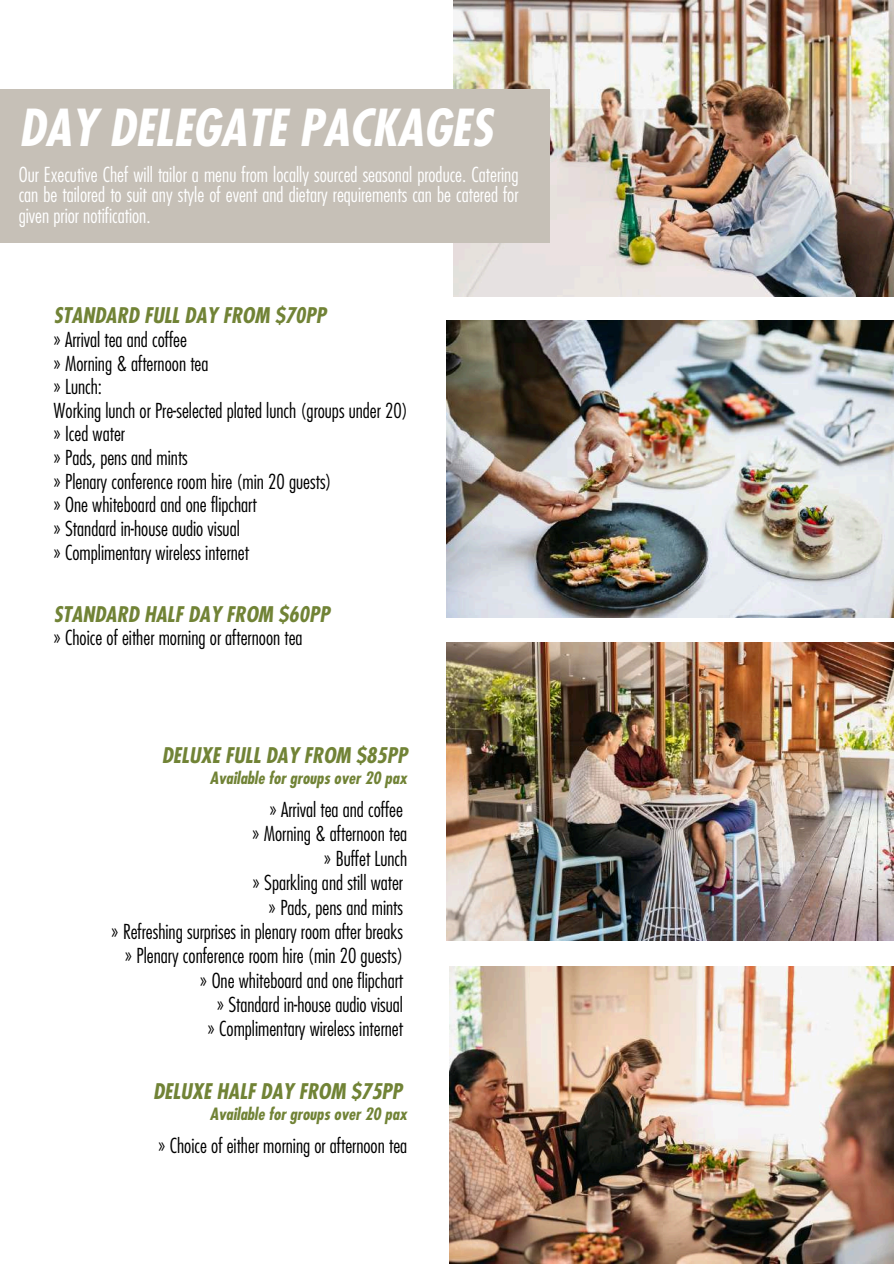
<style>
.page{position:relative;width:894px;height:1264px;background:#fff}
.page>*{position:absolute;margin:0;border:0;box-sizing:border-box;transform-origin:0 0}
.t1{font:italic 700 condensed 49.65px "Futura Std";color:#fff}
.t2{font:italic 700 condensed 21px "Futura Std";color:#718336}
.t3{font:300 condensed 20.1px/23.7px "Futura Std";color:#000}
.t4{font:300 condensed 20.1px/20.2px "Futura Std";color:#fff;text-align:justify}
.t5{font:italic 700 condensed 16.5px "Futura Std";color:#718336}
</style>
<div class="page">
<img style="left:453px;top:0;width:440px;height:296px">
<div style="left:0;top:89px;width:549px;height:154px;background:#c6c0b7"></div>
<img style="left:446px;top:321px;width:447px;height:297px">
<img style="left:450px;top:966px;width:443px;height:297px">
<img style="left:446px;top:642px;width:447px;height:298px">
<h1 class="t1" style="left:19px;top:105px;width:475px">DAY DELEGATE PACKAGES</h1>
<p class="t4" style="left:19px;top:165px;width:501px">Our Executive Chef will tailor a menu from locally sourced seasonal produce. Catering can be tailored to suit any style of event and dietary requirements can be catered for given prior notification.</p>
<p class="t2" style="left:53px;top:306px;width:274px">STANDARD FULL DAY FROM $70PP</p>
<p class="t3" style="left:53px;top:328px;width:356px">» Arrival tea and coffee<br>» Morning &amp; afternoon tea<br>» Lunch:<br>Working lunch or Pre-selected plated lunch (groups under 20) » Iced water<br>» Pads, pens and mints<br>» Plenary conference room hire (min 20 guests)<br>» One whiteboard and one flipchart<br>» Standard in-house audio visual<br>» Complimentary wireless internet</p>
<p class="t2" style="left:53px;top:604px;width:277px">STANDARD HALF DAY FROM $60PP</p>
<p class="t3" style="left:53px;top:627px;width:251px">» Choice of either morning or afternoon tea</p>
<p class="t2" style="left:162px;top:746px;width:247px">DELUXE FULL DAY FROM $85PP</p>
<p class="t5" style="left:210px;top:770px;width:199px">Available for groups over 20 pax</p>
<p class="t3" style="left:111px;top:798px;width:297px;line-height:24.5px;text-align:right">» Arrival tea and coffee<br>» Morning &amp; afternoon tea<br>» Buffet Lunch<br>» Sparkling and still water<br>» Pads, pens and mints<br>» Refreshing surprises in plenary room after breaks » Plenary conference room hire (min 20 guests)<br>» One whiteboard and one flipchart<br>» Standard in-house audio visual<br>» Complimentary wireless internet</p>
<p class="t2" style="left:153px;top:1081px;width:250px">DELUXE HALF DAY FROM $75PP</p>
<p class="t5" style="left:210px;top:1106px;width:199px">Available for groups over 20 pax</p>
<p class="t3" style="left:158px;top:1134px;width:250px">» Choice of either morning or afternoon tea</p>
</div>
